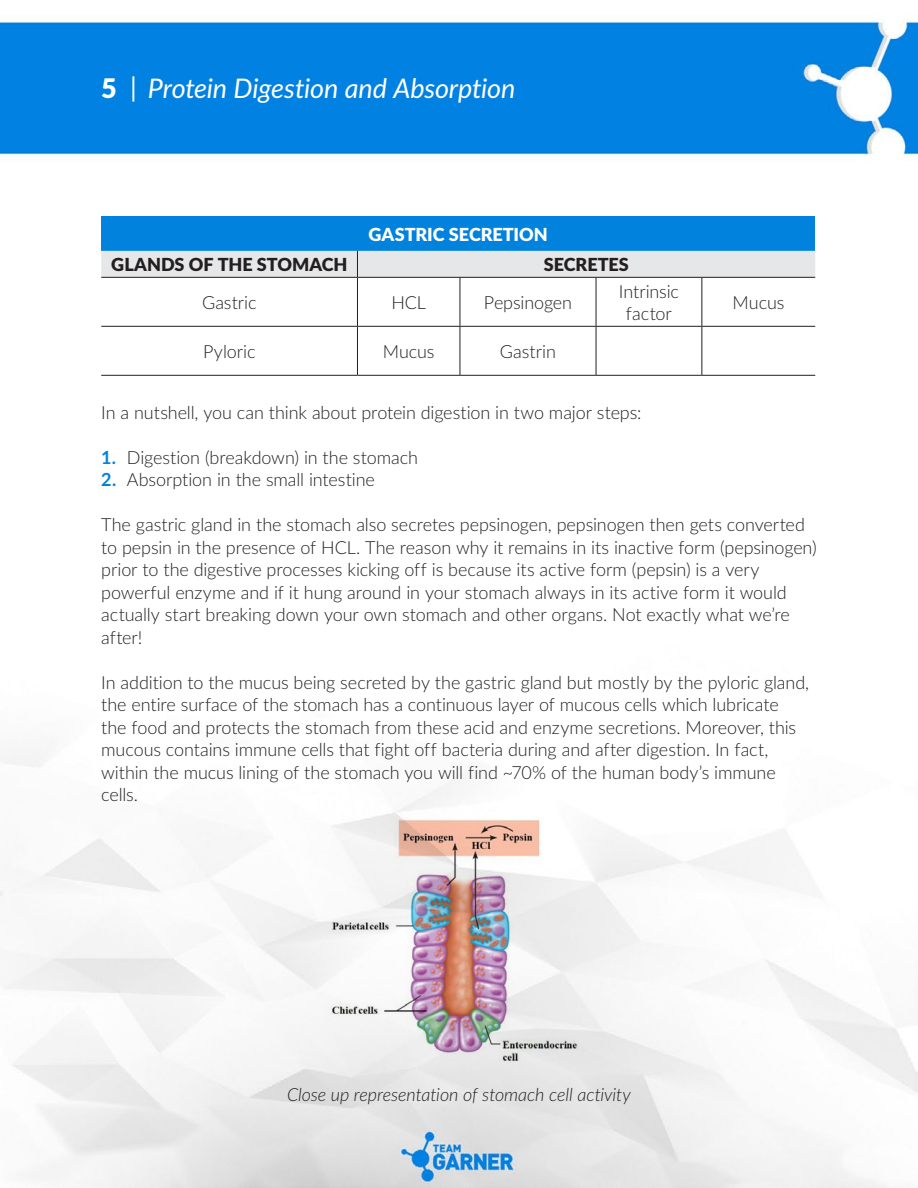
<style>
.page{position:relative;width:918px;height:1188px;background:#fff}
.page>*{position:absolute;margin:0;border:0;box-sizing:border-box;transform-origin:0 0}
.t1{font:italic 27px "Lato";letter-spacing:-.005em;color:#fff}
.t2{font:300 18px/22.5px "Lato";letter-spacing:-.005em;color:#231f20}
.t3{font:italic 300 18px "Lato";letter-spacing:-.005em;color:#231f20}
.t4{font:900 18px "Lato";color:#231f20}
.t5{font:900 18px "Lato";color:#fff}
.s1{font-weight:900;font-style:normal}
.s2{font-style:normal}
.s3{font-weight:700;color:#0082dd}
</style>
<div class="page">
<img style="left:0;top:20px;width:918px;height:1168px">
<img style="left:325px;top:819px;width:268px;height:244px">
<div style="left:101px;top:216px;width:714px;height:35px;background:#0082dd"></div>
<div style="left:101px;top:251px;width:714px;height:26px;background:#e6e7e8"></div>
<hr style="left:101px;top:277px;width:256px;height:1px;background:#231f20">
<hr style="left:357px;top:277px;width:103px;height:1px;background:#231f20">
<hr style="left:357px;top:278px;width:1px;height:48px;background:#231f20">
<hr style="left:460px;top:277px;width:136px;height:1px;background:#231f20">
<hr style="left:460px;top:278px;width:1px;height:48px;background:#231f20">
<hr style="left:596px;top:277px;width:106px;height:1px;background:#231f20">
<hr style="left:596px;top:278px;width:1px;height:48px;background:#231f20">
<hr style="left:702px;top:277px;width:113px;height:1px;background:#231f20">
<hr style="left:701px;top:278px;width:1px;height:48px;background:#231f20">
<hr style="left:101px;top:326px;width:256px;height:1px;background:#231f20">
<hr style="left:357px;top:326px;width:103px;height:1px;background:#231f20">
<hr style="left:357px;top:327px;width:1px;height:48px;background:#231f20">
<hr style="left:460px;top:326px;width:136px;height:1px;background:#231f20">
<hr style="left:460px;top:327px;width:1px;height:48px;background:#231f20">
<hr style="left:596px;top:326px;width:106px;height:1px;background:#231f20">
<hr style="left:596px;top:327px;width:1px;height:48px;background:#231f20">
<hr style="left:702px;top:326px;width:113px;height:1px;background:#231f20">
<hr style="left:701px;top:327px;width:1px;height:48px;background:#231f20">
<hr style="left:101px;top:375px;width:256px;height:1px;background:#231f20">
<hr style="left:357px;top:375px;width:103px;height:1px;background:#231f20">
<hr style="left:460px;top:375px;width:136px;height:1px;background:#231f20">
<hr style="left:596px;top:375px;width:106px;height:1px;background:#231f20">
<hr style="left:702px;top:375px;width:113px;height:1px;background:#231f20">
<h1 class="t1" style="left:101px;top:69px;width:416px"><span class="s1">5</span> <span class="s2">|</span> Protein Digestion and Absorption</h1>
<p class="t5" style="left:369px;top:221px;width:181px">GASTRIC SECRETION</p>
<p class="t4" style="left:111px;top:251px;width:238px">GLANDS OF THE STOMACH</p>
<p class="t4" style="left:544px;top:251px;width:87px">SECRETES</p>
<p class="t2" style="left:202px;top:291px;width:56px">Gastric</p>
<p class="t2" style="left:391px;top:291px;width:36px">HCL</p>
<p class="t2" style="left:484px;top:291px;width:90px">Pepsinogen</p>
<p class="t2" style="left:619px;top:279px;width:62px;text-align:center">Intrinsic factor</p>
<p class="t2" style="left:733px;top:291px;width:53px">Mucus</p>
<p class="t2" style="left:203px;top:340px;width:54px">Pyloric</p>
<p class="t2" style="left:383px;top:340px;width:53px">Mucus</p>
<p class="t2" style="left:500px;top:340px;width:57px">Gastrin</p>
<p class="t2" style="left:101px;top:400px;width:542px">In a nutshell, you can think about protein digestion in two major steps:</p>
<p class="t2" style="left:101px;top:445px;width:318px"><span class="s3">1.</span> Digestion (breakdown) in the stomach</p>
<p class="t2" style="left:101px;top:468px;width:275px"><span class="s3">2.</span> Absorption in the small intestine</p>
<p class="t2" style="left:101px;top:513px;width:717px">The gastric gland in the stomach also secretes pepsinogen, pepsinogen then gets converted to pepsin in the presence of HCL. The reason why it remains in its inactive form (pepsinogen) prior to the digestive processes kicking off is because its active form (pepsin) is a very powerful enzyme and if it hung around in your stomach always in its active form it would actually start breaking down your own stomach and other organs. Not exactly what we’re after!</p>
<p class="t2" style="left:101px;top:670px;width:709px">In addition to the mucus being secreted by the gastric gland but mostly by the pyloric gland, the entire surface of the stomach has a continuous layer of mucous cells which lubricate<br>the food and protects the stomach from these acid and enzyme secretions. Moreover, this mucous contains immune cells that fight off bacteria during and after digestion. In fact, within the mucus lining of the stomach you will find ~70% of the human body’s immune cells.</p>
<p class="t3" style="left:287px;top:1082px;width:345px">Close up representation of stomach cell activity</p>
</div>
